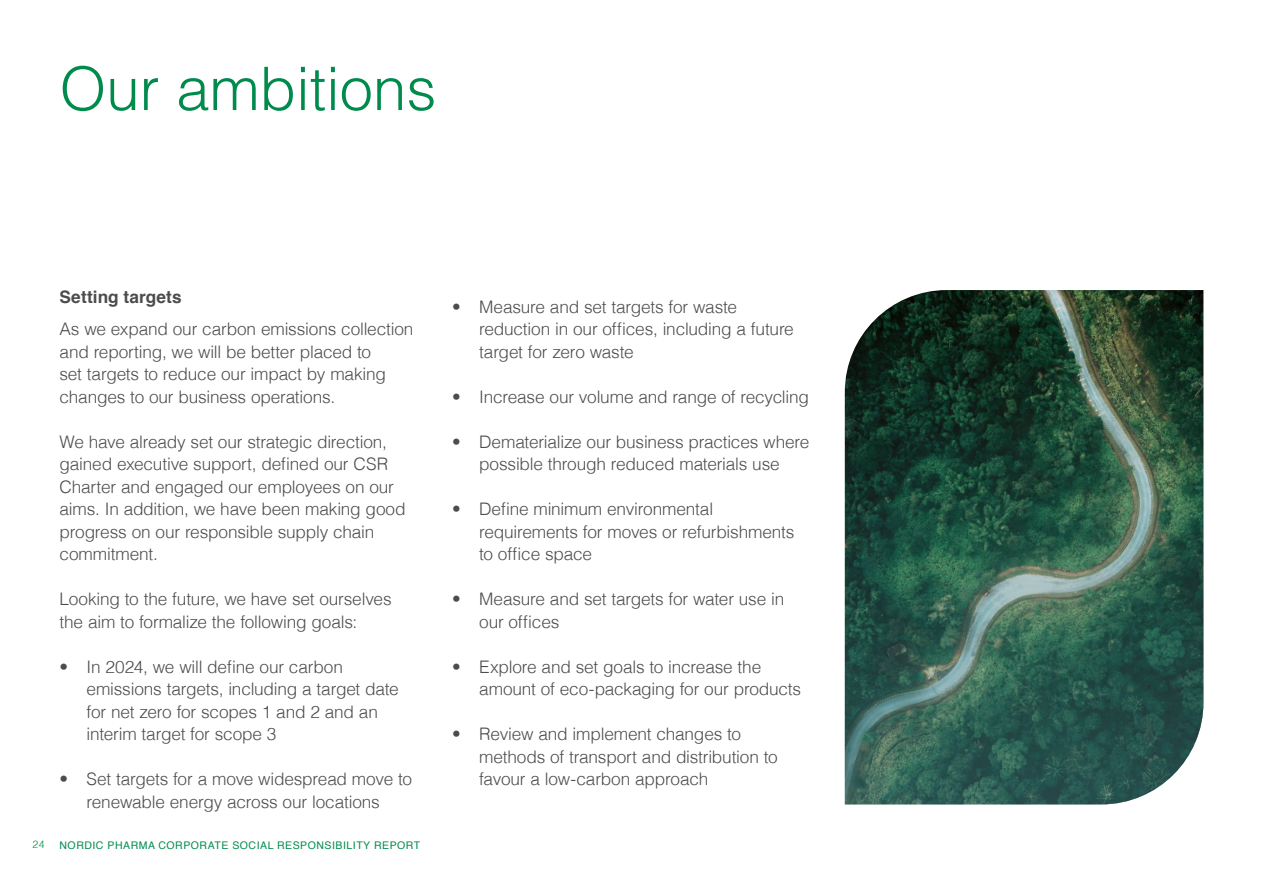
<style>
.page{position:relative;width:1263px;height:893px;background:#fff}
.page>*{position:absolute;margin:0;border:0;box-sizing:border-box;transform-origin:0 0}
.PAGETITLE_Montserrat_ExtraBold_28pt{font:300 60px "Helvetica";color:#008b4d}
.Body_Regular_11_5_POS{font:300 17.25px/22.5px "Helvetica";letter-spacing:-.01em;color:#4c4c4c}
.Subhead{font:700 17.25px "Helvetica";letter-spacing:.005em;color:#4c4c4c}
.t1{font:10.5px "Helvetica";letter-spacing:.05em;color:#008b4d}
.t2{font:300 10.5px "Helvetica";color:#008b4d}
</style>
<div class="page">
<svg style="left:845px;top:290px;width:358px;height:514px;background:#315749"></svg>
<p class="PAGETITLE_Montserrat_ExtraBold_28pt" style="left:60px;top:38px;width:378px">Our ambitions</p>
<p class="Subhead" style="left:60px;top:283px;width:124px">Setting targets</p>
<p class="Body_Regular_11_5_POS" style="left:60px;top:316px;width:355px">As we expand our carbon emissions collection and reporting, we will be better placed to<br>set targets to reduce our impact by making changes to our business operations.</p>
<p class="Body_Regular_11_5_POS" style="left:60px;top:429px;width:348px">We have already set our strategic direction, gained executive support, defined our CSR Charter and engaged our employees on our aims. In addition, we have been making good progress on our responsible supply chain commitment.</p>
<p class="Body_Regular_11_5_POS" style="left:60px;top:586px;width:334px">Looking to the future, we have set ourselves the aim to formalize the following goals:</p>
<p class="Body_Regular_11_5_POS" style="left:87px;top:654px;width:314px;text-indent:-27px">• In 2024, we will define our carbon emissions targets, including a target date for net zero for scopes 1 and 2 and an interim target for scope 3</p>
<p class="Body_Regular_11_5_POS" style="left:60px;top:766px;width:354px;text-align:center">• Set targets for a move widespread move to renewable energy across our locations</p>
<p class="t2" style="left:32px;top:835px;width:14px">24</p>
<p class="t1" style="left:60px;top:837px;width:362px">NORDIC PHARMA CORPORATE SOCIAL RESPONSIBILITY REPORT</p>
<p class="Body_Regular_11_5_POS" style="left:479px;top:294px;width:316px;text-indent:-27px">• Measure and set targets for waste reduction in our offices, including a future target for zero waste</p>
<p class="Body_Regular_11_5_POS" style="left:452px;top:384px;width:358px">• Increase our volume and range of recycling</p>
<p class="Body_Regular_11_5_POS" style="left:452px;top:429px;width:359px;text-align:center">• Dematerialize our business practices where possible through reduced materials use</p>
<p class="Body_Regular_11_5_POS" style="left:479px;top:496px;width:317px;text-indent:-27px">• Define minimum environmental requirements for moves or refurbishments to office space</p>
<p class="Body_Regular_11_5_POS" style="left:479px;top:586px;width:307px;text-indent:-27px">• Measure and set targets for water use in our offices</p>
<p class="Body_Regular_11_5_POS" style="left:479px;top:654px;width:323px;text-indent:-27px">• Explore and set goals to increase the amount of eco-packaging for our products</p>
<p class="Body_Regular_11_5_POS" style="left:479px;top:721px;width:300px;text-indent:-27px">• Review and implement changes to methods of transport and distribution to favour a low-carbon approach</p>
</div>
